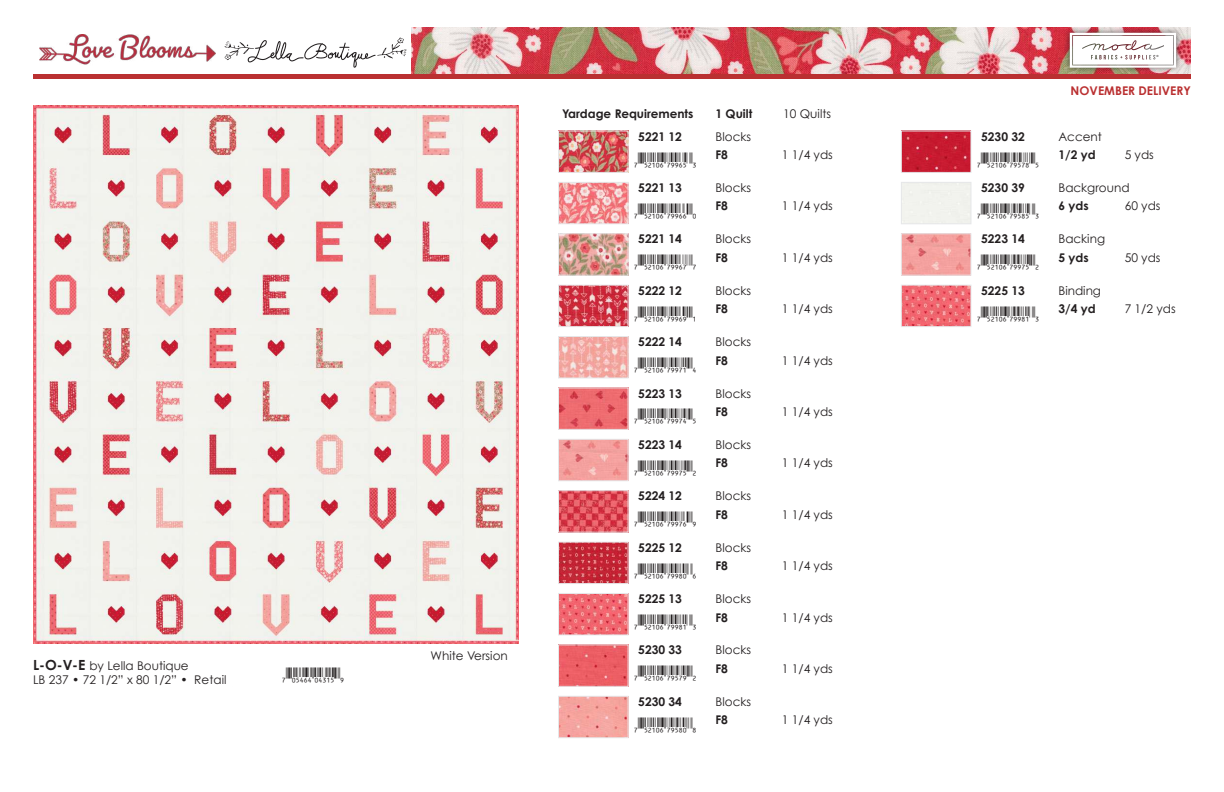
<style>
.page{position:relative;width:1224px;height:792px;background:#fff}
.page>*{position:absolute;margin:0;border:0;box-sizing:border-box;transform-origin:0 0}
.t1{font:16px "UPC Aa";color:#231f20}
.t2{font:12px/14.4px "Century Gothic";color:#231f20}
.t3{font:12px "Century Gothic Pro";color:#231f20}
.t4{font:700 12px "Century Gothic";color:#231f20}
.t5{font:700 12px "Century Gothic Pro";color:#231f20}
.t6{font:700 12px "Century Gothic";color:#ba3031}
.s1{font-family:"Century Gothic Pro";font-weight:700;font-size:14px}
.s2{font-family:"Century Gothic Pro"}
</style>
<div class="page">
<img style="left:412px;top:27px;width:779px;height:47px">
<div style="left:33px;top:74px;width:1158px;height:5px;background:#ba3031"></div>
<div style="left:1063px;top:26px;width:119px;height:48px;background:#231f20;opacity:.75"></div>
<svg style="left:1070px;top:33px;width:106px;height:35px"></svg>
<svg style="left:224px;top:38px;width:183px;height:30px"></svg>
<img style="left:39px;top:34px;width:177px;height:31px">
<img style="left:560px;top:132px;width:67px;height:39px">
<div style="left:558px;top:130px;width:71px;height:43px;border:1px solid #e6e7e9"></div>
<img style="left:560px;top:184px;width:67px;height:38px">
<div style="left:558px;top:182px;width:71px;height:42px;border:1px solid #e6e7e9"></div>
<img style="left:560px;top:235px;width:67px;height:39px">
<div style="left:558px;top:233px;width:71px;height:43px;border:1px solid #e6e7e9"></div>
<img style="left:560px;top:287px;width:67px;height:38px">
<div style="left:558px;top:285px;width:71px;height:42px;border:1px solid #e6e7e9"></div>
<img style="left:560px;top:338px;width:67px;height:38px">
<div style="left:558px;top:336px;width:71px;height:42px;border:1px solid #e6e7e9"></div>
<img style="left:560px;top:389px;width:67px;height:39px">
<div style="left:558px;top:387px;width:71px;height:43px;border:1px solid #e6e7e9"></div>
<img style="left:560px;top:441px;width:67px;height:38px">
<div style="left:558px;top:439px;width:71px;height:42px;border:1px solid #e6e7e9"></div>
<img style="left:560px;top:492px;width:67px;height:39px">
<div style="left:558px;top:490px;width:71px;height:43px;border:1px solid #e6e7e9"></div>
<img style="left:560px;top:544px;width:67px;height:38px">
<div style="left:558px;top:542px;width:71px;height:42px;border:1px solid #e6e7e9"></div>
<img style="left:560px;top:595px;width:67px;height:38px">
<div style="left:558px;top:593px;width:71px;height:42px;border:1px solid #e6e7e9"></div>
<div style="left:560px;top:646px;width:67px;height:39px;background:#ec5e64"></div>
<div style="left:558px;top:644px;width:71px;height:43px;border:1px solid #e6e7e9"></div>
<img style="left:560px;top:698px;width:67px;height:38px">
<div style="left:558px;top:696px;width:71px;height:42px;border:1px solid #e6e7e9"></div>
<img style="left:903px;top:132px;width:66px;height:39px">
<div style="left:901px;top:130px;width:70px;height:43px;border:1px solid #e6e7e9"></div>
<div style="left:901px;top:182px;width:70px;height:42px;border:1px solid #e6e7e9"></div>
<img style="left:903px;top:235px;width:66px;height:39px">
<div style="left:901px;top:233px;width:70px;height:43px;border:1px solid #e6e7e9"></div>
<img style="left:903px;top:287px;width:66px;height:38px">
<div style="left:901px;top:285px;width:70px;height:42px;border:1px solid #e6e7e9"></div>
<img style="left:33px;top:106px;width:485px;height:538px">
<p class="t2" style="left:33px;top:658px;width:235px"><span class="s1">L-O-V-E</span> by Lella Boutique<br>LB 237 • 72 1/2” x 80 1/2” • <span class="s2">Retail $10.00</span></p>
<p class="t1" style="left:286px;top:664px;width:56px">(AFEGE|04315Z</p>
<p class="t2" style="left:431px;top:648px;width:79px">White Version</p>
<p class="t5" style="left:562px;top:106px;width:133px">Yardage Requirements</p>
<p class="t5" style="left:716px;top:106px;width:38px">1 Quilt</p>
<p class="t3" style="left:783px;top:107px;width:49px">10 Quilts</p>
<p class="t4" style="left:638px;top:129px;width:45px">5221 12</p>
<p class="t2" style="left:716px;top:129px;width:37px">Blocks</p>
<p class="t1" style="left:638px;top:148px;width:56px">(FCBAG|79965T</p>
<p class="t5" style="left:716px;top:147px;width:14px">F8</p>
<p class="t3" style="left:782px;top:147px;width:53px">1 1/4 yds</p>
<p class="t4" style="left:638px;top:180px;width:45px">5221 13</p>
<p class="t2" style="left:716px;top:180px;width:37px">Blocks</p>
<p class="t1" style="left:638px;top:199px;width:56px">(FCBAG|79966Q</p>
<p class="t5" style="left:716px;top:199px;width:14px">F8</p>
<p class="t3" style="left:782px;top:199px;width:53px">1 1/4 yds</p>
<p class="t4" style="left:638px;top:231px;width:45px">5221 14</p>
<p class="t2" style="left:716px;top:232px;width:37px">Blocks</p>
<p class="t1" style="left:638px;top:251px;width:56px">(FCBAG|79967X</p>
<p class="t5" style="left:716px;top:250px;width:14px">F8</p>
<p class="t3" style="left:782px;top:250px;width:53px">1 1/4 yds</p>
<p class="t4" style="left:638px;top:283px;width:45px">5222 12</p>
<p class="t2" style="left:716px;top:283px;width:37px">Blocks</p>
<p class="t1" style="left:638px;top:302px;width:56px">(FCBAG|79969R</p>
<p class="t5" style="left:716px;top:301px;width:14px">F8</p>
<p class="t3" style="left:782px;top:302px;width:53px">1 1/4 yds</p>
<p class="t4" style="left:638px;top:334px;width:45px">5222 14</p>
<p class="t2" style="left:716px;top:334px;width:37px">Blocks</p>
<p class="t1" style="left:638px;top:353px;width:56px">(FCBAG|79971U</p>
<p class="t5" style="left:716px;top:353px;width:14px">F8</p>
<p class="t3" style="left:782px;top:353px;width:53px">1 1/4 yds</p>
<p class="t4" style="left:638px;top:386px;width:45px">5223 13</p>
<p class="t2" style="left:716px;top:386px;width:37px">Blocks</p>
<p class="t1" style="left:638px;top:405px;width:56px">(FCBAG|79974V</p>
<p class="t5" style="left:716px;top:404px;width:14px">F8</p>
<p class="t3" style="left:782px;top:404px;width:53px">1 1/4 yds</p>
<p class="t4" style="left:638px;top:437px;width:45px">5223 14</p>
<p class="t2" style="left:716px;top:437px;width:37px">Blocks</p>
<p class="t1" style="left:638px;top:456px;width:56px">(FCBAG|79975S</p>
<p class="t5" style="left:716px;top:456px;width:14px">F8</p>
<p class="t3" style="left:782px;top:456px;width:53px">1 1/4 yds</p>
<p class="t4" style="left:638px;top:488px;width:45px">5224 12</p>
<p class="t2" style="left:716px;top:489px;width:37px">Blocks</p>
<p class="t1" style="left:638px;top:507px;width:56px">(FCBAG|79976Z</p>
<p class="t5" style="left:716px;top:507px;width:14px">F8</p>
<p class="t3" style="left:782px;top:507px;width:53px">1 1/4 yds</p>
<p class="t4" style="left:638px;top:540px;width:45px">5225 12</p>
<p class="t2" style="left:716px;top:540px;width:37px">Blocks</p>
<p class="t1" style="left:638px;top:559px;width:56px">(FCBAG|79980W</p>
<p class="t5" style="left:716px;top:558px;width:14px">F8</p>
<p class="t3" style="left:782px;top:558px;width:53px">1 1/4 yds</p>
<p class="t4" style="left:638px;top:591px;width:45px">5225 13</p>
<p class="t2" style="left:716px;top:591px;width:37px">Blocks</p>
<p class="t1" style="left:638px;top:610px;width:56px">(FCBAG|79981T</p>
<p class="t5" style="left:716px;top:610px;width:14px">F8</p>
<p class="t3" style="left:782px;top:610px;width:53px">1 1/4 yds</p>
<p class="t4" style="left:638px;top:643px;width:45px">5230 33</p>
<p class="t2" style="left:716px;top:643px;width:37px">Blocks</p>
<p class="t1" style="left:638px;top:662px;width:56px">(FCBAG|79579S</p>
<p class="t5" style="left:716px;top:661px;width:14px">F8</p>
<p class="t3" style="left:782px;top:661px;width:53px">1 1/4 yds</p>
<p class="t4" style="left:638px;top:694px;width:45px">5230 34</p>
<p class="t2" style="left:716px;top:694px;width:37px">Blocks</p>
<p class="t1" style="left:638px;top:713px;width:56px">(FCBAG|79580Y</p>
<p class="t5" style="left:716px;top:712px;width:14px">F8</p>
<p class="t3" style="left:782px;top:713px;width:53px">1 1/4 yds</p>
<p class="t6" style="left:1071px;top:83px;width:122px">NOVEMBER DELIVERY</p>
<p class="t4" style="left:981px;top:129px;width:45px">5230 32</p>
<p class="t2" style="left:1058px;top:129px;width:45px">Accent</p>
<p class="t1" style="left:981px;top:148px;width:56px">(FCBAG|79578V</p>
<p class="t5" style="left:1058px;top:147px;width:39px">1/2 yd</p>
<p class="t3" style="left:1125px;top:147px;width:31px">5 yds</p>
<p class="t4" style="left:981px;top:180px;width:45px">5230 39</p>
<p class="t2" style="left:1058px;top:180px;width:73px">Background</p>
<p class="t1" style="left:981px;top:199px;width:56px">(FCBAG|79585T</p>
<p class="t5" style="left:1058px;top:199px;width:32px">6 yds</p>
<p class="t3" style="left:1125px;top:199px;width:37px">60 yds</p>
<p class="t4" style="left:981px;top:231px;width:45px">5223 14</p>
<p class="t2" style="left:1058px;top:232px;width:48px">Backing</p>
<p class="t1" style="left:981px;top:251px;width:56px">(FCBAG|79975S</p>
<p class="t5" style="left:1058px;top:250px;width:32px">5 yds</p>
<p class="t3" style="left:1125px;top:250px;width:37px">50 yds</p>
<p class="t4" style="left:981px;top:283px;width:45px">5225 13</p>
<p class="t2" style="left:1058px;top:283px;width:44px">Binding</p>
<p class="t1" style="left:981px;top:302px;width:56px">(FCBAG|79981T</p>
<p class="t5" style="left:1058px;top:301px;width:39px">3/4 yd</p>
<p class="t3" style="left:1125px;top:302px;width:53px">7 1/2 yds</p>
</div>
